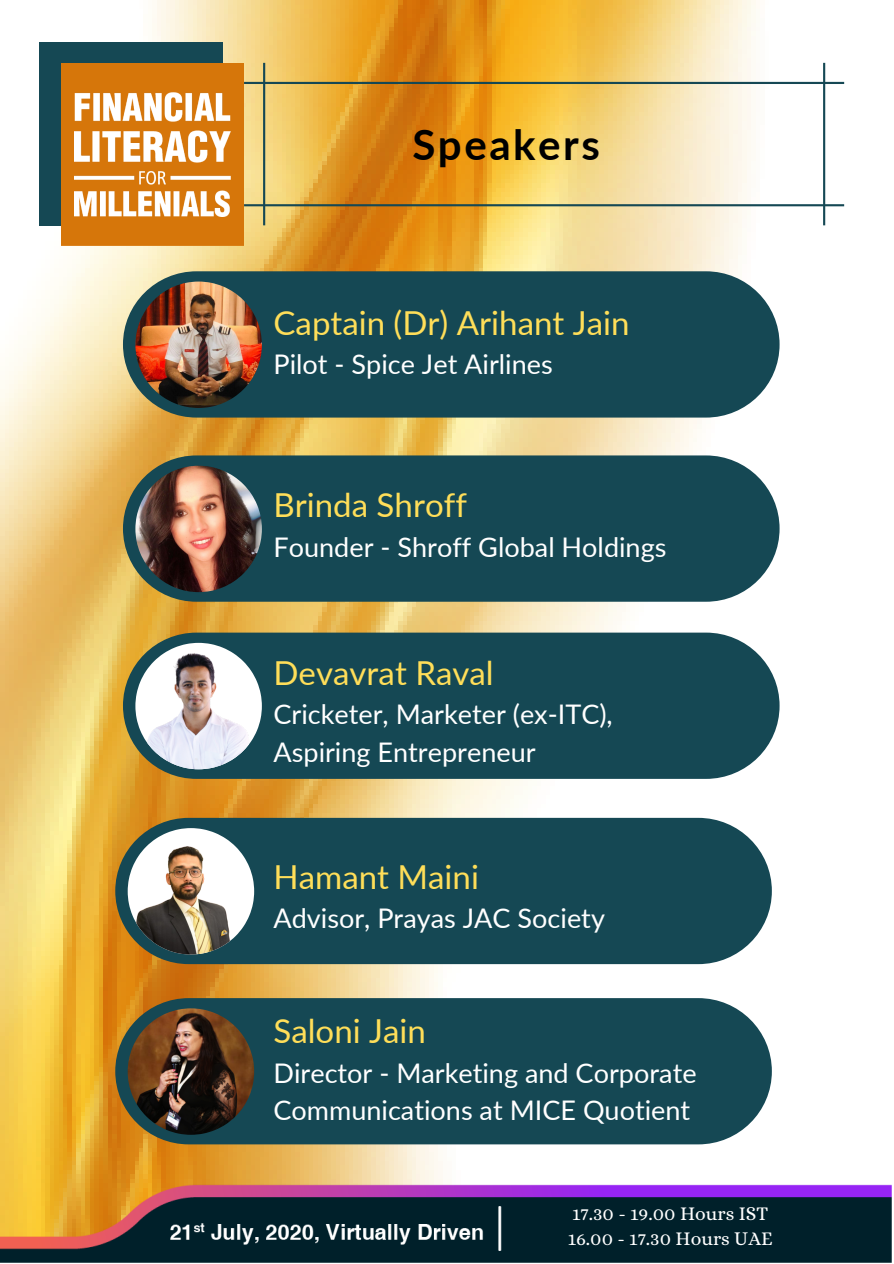
<style>
.page{position:relative;width:894px;height:1264px;background:#fff}
.page>*{position:absolute;margin:0;border:0;box-sizing:border-box;transform-origin:0 0}
.t1{font:47.7px "Alice";color:#fff}
.t2{font:700 42px "Lato";letter-spacing:.06em;color:#000}
.t3{font:33px "Lato";color:#ffde59}
.t4{font:27px/37.8px "Lato";color:#fff}
.t5{font:19.5px "Alice";color:#fff}
</style>
<div class="page">
<img style="left:0;top:0;width:845px;height:1176px">
<img style="left:0;top:1176px;width:892px;height:87px">
<img style="left:170px;top:1213px;width:317px;height:34px">
<div style="left:39px;top:42px;width:183px;height:183px;background:#154854"></div>
<div style="left:62px;top:63px;width:182px;height:183px;background:#d6760a"></div>
<img style="left:74px;top:93px;width:157px;height:123px">
<div style="left:123px;top:271px;width:656px;height:146px;background:#154854;border-radius:73px"></div>
<img style="left:135px;top:281px;width:127px;height:127px">
<div style="left:123px;top:455px;width:656px;height:146px;background:#154854;border-radius:73px"></div>
<img style="left:135px;top:465px;width:127px;height:127px">
<div style="left:123px;top:632px;width:656px;height:147px;background:#154854;border-radius:73px"></div>
<img style="left:135px;top:643px;width:127px;height:126px">
<div style="left:115px;top:817px;width:656px;height:147px;background:#154854;border-radius:73px"></div>
<img style="left:128px;top:828px;width:126px;height:126px">
<div style="left:115px;top:998px;width:656px;height:146px;background:#154854;border-radius:73px"></div>
<img style="left:128px;top:1008px;width:126px;height:126px">
<svg style="left:244px;top:63px;width:599px;height:162px"></svg>
<h2 class="t2" style="left:412px;top:118px;width:189px">Speakers</h2>
<p class="t3" style="left:273px;top:302px;width:357px">Captain (Dr) Arihant Jain</p>
<p class="t4" style="left:273px;top:344px;width:281px">Pilot - Spice Jet Airlines</p>
<p class="t3" style="left:273px;top:485px;width:195px">Brinda Shroff</p>
<p class="t4" style="left:273px;top:527px;width:394px">Founder - Shroff Global Holdings</p>
<p class="t3" style="left:273px;top:652px;width:222px">Devavrat Raval</p>
<p class="t4" style="left:273px;top:695px;width:341px">Cricketer, Marketer (ex-ITC),<br>Aspiring Entrepreneur</p>
<p class="t3" style="left:273px;top:856px;width:207px">Hamant Maini</p>
<p class="t4" style="left:273px;top:898px;width:333px">Advisor, Prayas JAC Society</p>
<p class="t3" style="left:273px;top:1010px;width:154px">Saloni Jain</p>
<p class="t4" style="left:273px;top:1053px;width:424px;line-height:37.2px">Director - Marketing and Corporate<br>Communications at MICE Quotient</p>
<h1 class="t1" style="left:487px;top:1197px;width:28px">|</h1>
<p class="t5" style="left:572px;top:1202px;width:197px">17.30 - 19.00 Hours IST</p>
<p class="t5" style="left:567px;top:1227px;width:206px">16.00 - 17.30 Hours UAE</p>
</div>
